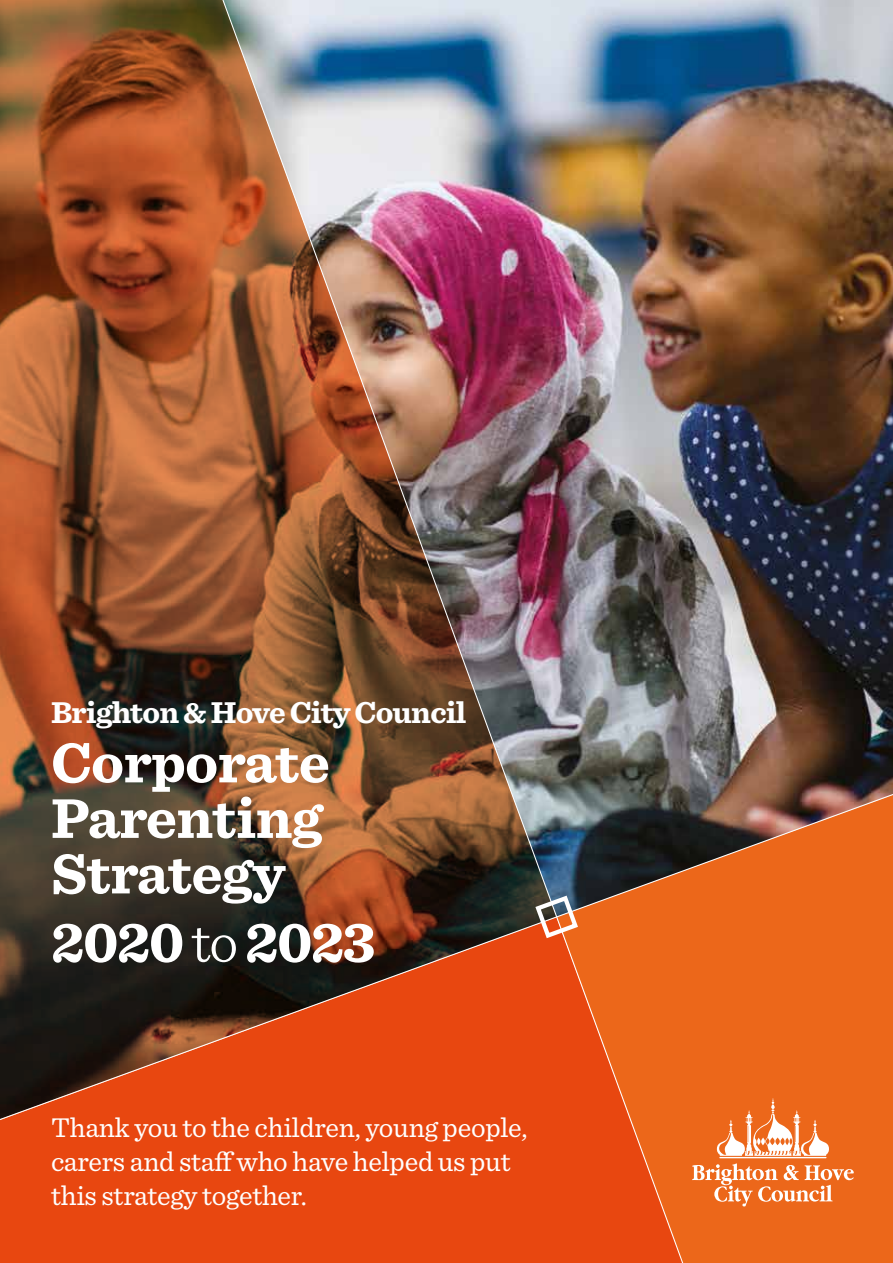
<style>
.page{position:relative;width:893px;height:1263px;background:#fff}
.page>*{position:absolute;margin:0;border:0;box-sizing:border-box;transform-origin:0 0}
.t1{font:700 58.5px/55.5px "Sentinel";letter-spacing:-.01em;color:#fff}
.t2{font:700 58.5px "Sentinel";letter-spacing:-.03em;color:#fff}
.t3{font:700 31.5px "Sentinel";letter-spacing:-.025em;color:#fff}
.t4{font:28.5px/34.2px "Sentinel";letter-spacing:-.01em;color:#fff}
.s1{font-weight:300}
</style>
<div class="page">
<img style="left:0;top:0;width:893px;height:342px">
<img style="left:0;top:342px;width:893px;height:921px">
<p class="t3" style="left:51px;top:687px;width:417px">Brighton &amp; Hove City Council</p>
<h1 class="t1" style="left:51px;top:732px;width:280px">Corporate<br>Parenting<br>Strategy</h1>
<h1 class="t2" style="left:51px;top:896px;width:326px">2020 <span class="s1">to</span> 2023</h1>
<p class="t4" style="left:51px;top:1108px;width:478px">Thank you to the children, young people, carers and staff who have helped us put this strategy together.</p>
</div>
